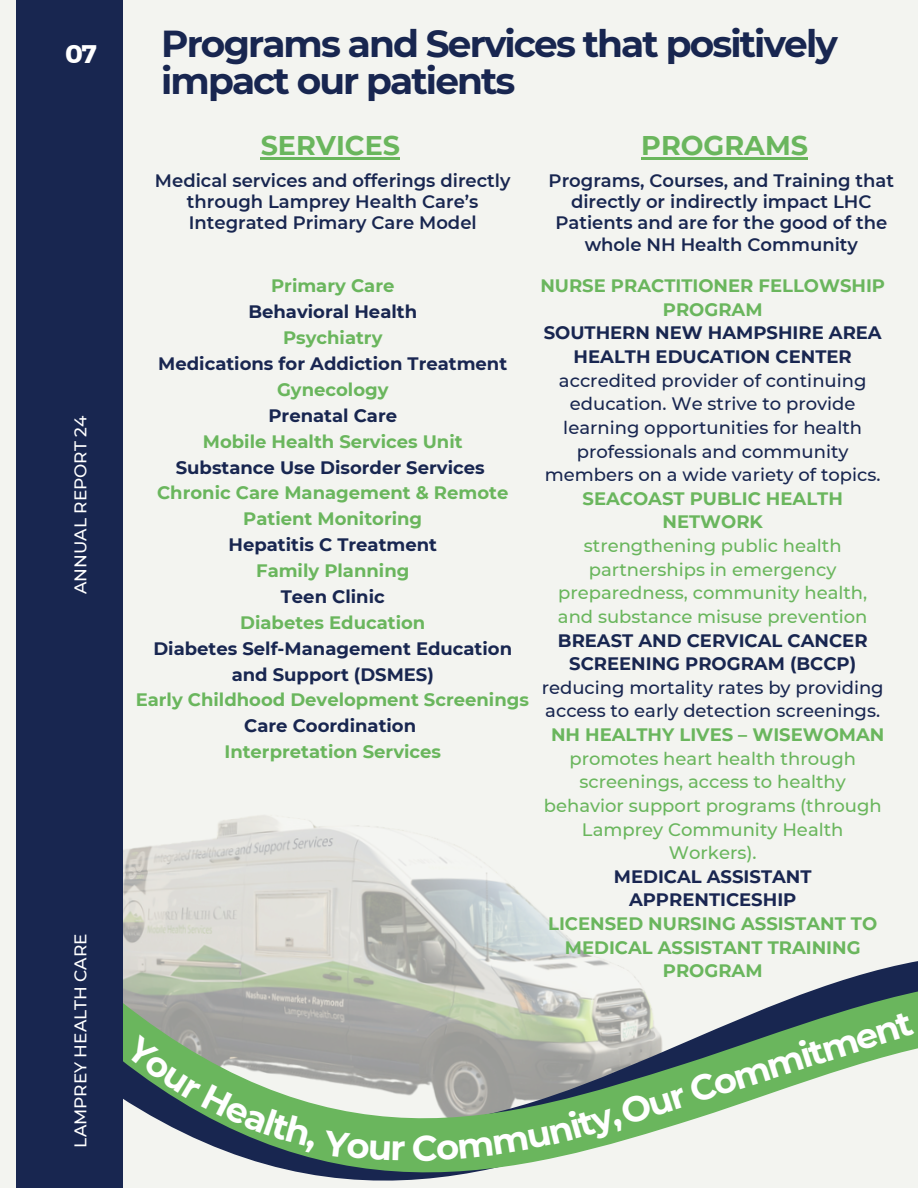
<style>
.page{position:relative;width:918px;height:1188px;background:#f3f4f0}
.page>*{position:absolute;margin:0;border:0;box-sizing:border-box;transform-origin:0 0}
.t1{font:700 37.5px/37.2px "Montserrat";letter-spacing:-.05em;color:#182650}
.t2{font:700 35.25px "Montserrat";color:#fff}
.t3{font:700 27px "Montserrat";color:#6ab65d}
.t4{font:25.35px "Kief Montaser Bold";color:#fff}
.t5{font:700 18px/23.7px "Montserrat";color:#6ab65d;text-align:center}
.t6{font:700 18px/23.7px "Montserrat";color:#182650;text-align:center}
.t7{font:500 18px/23.7px "Montserrat";color:#6ab65d;text-align:center}
.t8{font:500 18px/23.7px "Montserrat";color:#182650;text-align:center}
.t9{font:600 18px/21.3px "Montserrat";color:#182650;text-align:center}
.t10{font:700 18px/23.7px "Montserrat";color:#192651;text-align:center}
.t11{font:500 16.95px "Montserrat";color:#fff}
</style>
<div class="page">
<img style="left:123px;top:815px;width:438px;height:117px">
<svg style="left:123px;top:932px;width:469px;height:25px;fill:#dadbd6"></svg>
<svg style="left:123px;top:957px;width:795px;height:224px"></svg>
<div style="left:16px;top:0;width:107px;height:1188px;background:#182650"></div>
<hr style="left:261px;top:157px;width:139px;height:3px;background:#6ab65d">
<hr style="left:641px;top:157px;width:167px;height:3px;background:#6ab65d">
<svg style="left:124px;top:1034px;width:191px;height:119px"></svg>
<div style="left:323px;top:1130px;width:82px;height:31px;background:#6ab65d"></div>
<svg style="left:413px;top:1108px;width:211px;height:53px"></svg>
<h3 class="t4" style="left:65px;top:39px;width:33px">07</h3>
<p class="t11" style="left:70px;top:594px;width:180px;rotate:-90deg">ANNUAL REPORT 24</p>
<p class="t11" style="left:70px;top:1148px;width:216px;rotate:-90deg">LAMPREY HEALTH CARE</p>
<h1 class="t1" style="left:161px;top:25px;width:678px">Programs and Services that positively impact our patients</h1>
<h3 class="t3" style="left:261px;top:129px;width:141px">SERVICES</h3>
<p class="t9" style="left:155px;top:170px;width:357px">Medical services and offerings directly through Lamprey Health Care’s<br>Integrated Primary Care Model</p>
<p class="t5" style="left:271px;top:274px;width:125px">Primary Care</p>
<p class="t6" style="left:248px;top:300px;width:170px">Behavioral Health</p>
<p class="t5" style="left:283px;top:326px;width:101px">Psychiatry</p>
<p class="t10" style="left:158px;top:352px;width:350px">Medications for Addiction Treatment</p>
<p class="t5" style="left:277px;top:378px;width:113px">Gynecology</p>
<p class="t6" style="left:268px;top:404px;width:130px">Prenatal Care</p>
<p class="t5" style="left:203px;top:429px;width:261px">Mobile Health Services Unit</p>
<p class="t6" style="left:176px;top:455px;width:310px">Substance Use Disorder Services</p>
<p class="t5" style="left:157px;top:480px;width:353px;line-height:25.8px">Chronic Care Management &amp; Remote<br>Patient Monitoring</p>
<p class="t6" style="left:229px;top:533px;width:210px">Hepatitis C Treatment</p>
<p class="t5" style="left:256px;top:559px;width:155px">Family Planning</p>
<p class="t6" style="left:281px;top:585px;width:105px">Teen Clinic</p>
<p class="t5" style="left:240px;top:611px;width:187px">Diabetes Education</p>
<p class="t6" style="left:153px;top:635px;width:360px;line-height:25.8px">Diabetes Self-Management Education and Support (DSMES)</p>
<p class="t5" style="left:136px;top:688px;width:395px">Early Childhood Development Screenings</p>
<p class="t6" style="left:244px;top:714px;width:173px">Care Coordination</p>
<p class="t5" style="left:224px;top:740px;width:218px">Interpretation Services</p>
<h3 class="t3" style="left:641px;top:129px;width:168px">PROGRAMS</h3>
<p class="t9" style="left:549px;top:170px;width:347px">Programs, Courses, and Training that directly or indirectly impact LHC Patients and are for the good of the whole NH Health Community</p>
<p class="t5" style="left:540px;top:274px;width:346px">NURSE PRACTITIONER FELLOWSHIP<br>PROGRAM</p>
<p class="t6" style="left:544px;top:321px;width:340px">SOUTHERN NEW HAMPSHIRE AREA<br>HEALTH EDUCATION CENTER</p>
<p class="t8" style="left:545px;top:368px;width:337px">accredited provider of continuing education. We strive to provide learning opportunities for health professionals and community members on a wide variety of topics.</p>
<p class="t5" style="left:583px;top:487px;width:262px">SEACOAST PUBLIC HEALTH<br>NETWORK</p>
<p class="t7" style="left:558px;top:534px;width:311px">strengthening public health partnerships in emergency preparedness, community health, and substance misuse prevention</p>
<p class="t6" style="left:558px;top:628px;width:311px">BREAST AND CERVICAL CANCER<br>SCREENING PROGRAM (BCCP)</p>
<p class="t8" style="left:542px;top:676px;width:343px;text-align:left">reducing mortality rates by providing access to early detection screenings.</p>
<p class="t5" style="left:551px;top:723px;width:335px">NH HEALTHY LIVES – WISEWOMAN</p>
<p class="t7" style="left:544px;top:746px;width:339px">promotes heart health through screenings, access to healthy behavior support programs (through<br>Lamprey Community Health<br>Workers).</p>
<p class="t10" style="left:614px;top:865px;width:199px">MEDICAL ASSISTANT<br>APPRENTICESHIP</p>
<p class="t5" style="left:548px;top:912px;width:331px">LICENSED NURSING ASSISTANT TO<br>MEDICAL ASSISTANT TRAINING<br>PROGRAM</p>
<h2 class="t2" style="left:616px;top:1094px;width:305px;rotate:-18deg">Our Commitment</h2>
</div>
